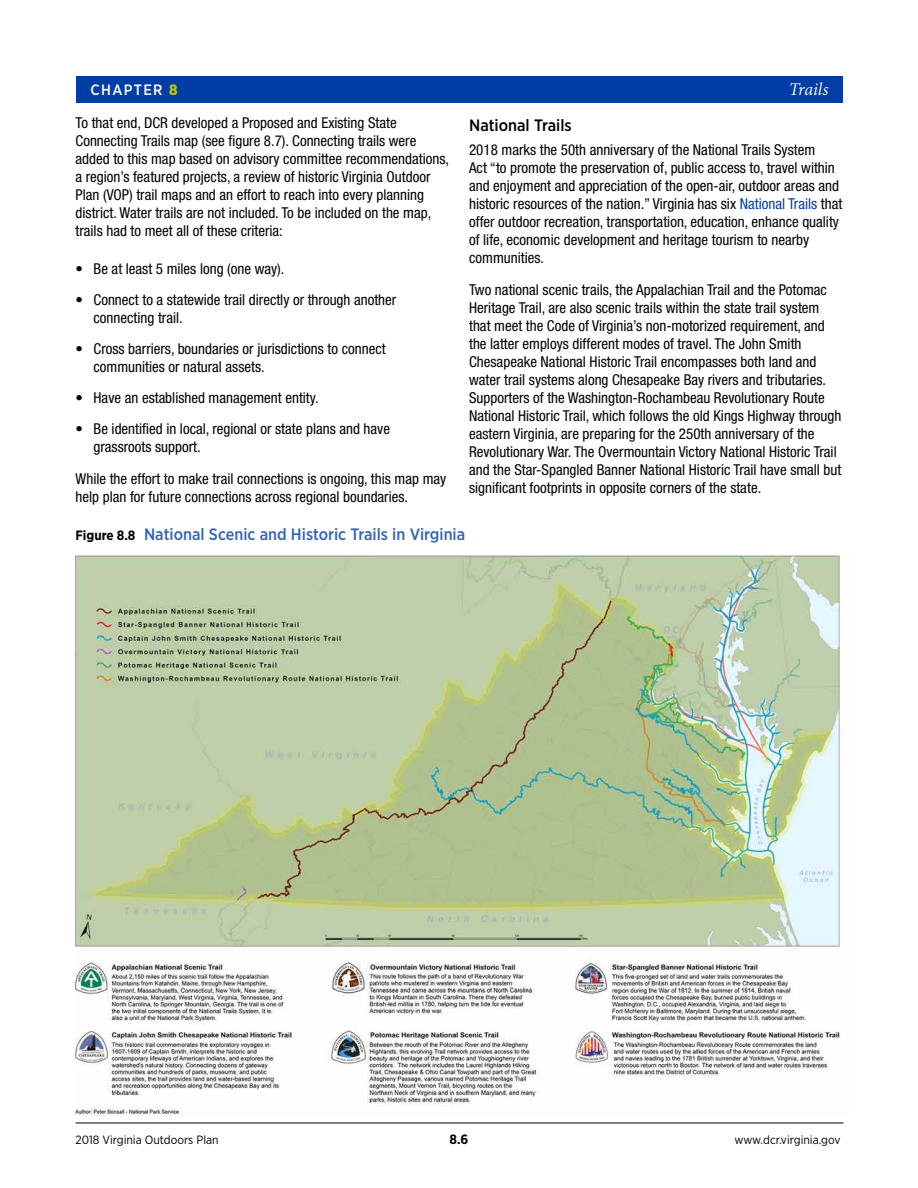
<style>
.page{position:relative;width:918px;height:1188px;background:#fff}
.page>*{position:absolute;margin:0;border:0;box-sizing:border-box;transform-origin:0 0}
.Pg_Header_text{font:italic 18px "Minion Pro";letter-spacing:-.015em;color:#f8f5e6}
.Table_Figure_header{font:500 16.5px "Gotham Narrow";color:#3364b8}
.H2_Paragraph_subhead{font:500 16.5px "Gotham Narrow";color:#000}
.Body{font:condensed 15px/18px "Helvetica Neue LT Std";color:#000}
.Bullet_numbers{font:condensed 15px/18px "Helvetica Neue LT Std";color:#000}
.Bullet_numbers_last{font:condensed 15px/18px "Helvetica Neue LT Std";color:#000}
.Pg_Header_text-2{font:500 15px "Gotham Narrow";letter-spacing:.09em;color:#fff}
.t1{font:700 13.5px "Gotham Narrow";color:#000}
.t2{font:12px "Gotham Narrow";color:#000}
.t3{font:700 12px "Gotham Narrow";color:#000}
.s1{font-weight:900;color:#bcc31a}
.s2{color:#003da6}
.s3{font-weight:700;font-size:13.5px;color:#000}
</style>
<div class="page">
<hr style="left:76px;top:1123px;width:767px;height:1px;background:#000">
<div style="left:76px;top:76px;width:766px;height:27px;background:#003da6"></div>
<img style="left:76px;top:555px;width:764px;height:560px">
<p class="Pg_Header_text-2" style="left:91px;top:80px;width:89px">CHAPTER <span class="s1">8</span></p>
<p class="Pg_Header_text" style="left:789px;top:76px;width:41px">Trails</p>
<p class="Body" style="left:76px;top:114px;width:375px">To that end, DCR developed a Proposed and Existing State Connecting Trails map (see figure 8.7). Connecting trails were added to this map based on advisory committee recommendations, a region’s featured projects, a review of historic Virginia Outdoor Plan (VOP) trail maps and an effort to reach into every planning district. Water trails are not included. To be included on the map, trails had to meet all of these criteria:</p>
<p class="Bullet_numbers" style="left:76px;top:260px;width:210px">• Be at least 5 miles long (one way).</p>
<p class="Bullet_numbers" style="left:94px;top:291px;width:304px;text-indent:-18px">• Connect to a statewide trail directly or through another connecting trail.</p>
<p class="Bullet_numbers" style="left:94px;top:340px;width:294px;text-indent:-18px">• Cross barriers, boundaries or jurisdictions to connect communities or natural assets.</p>
<p class="Bullet_numbers" style="left:76px;top:389px;width:245px">• Have an established management entity.</p>
<p class="Bullet_numbers_last" style="left:94px;top:420px;width:298px;text-indent:-18px">• Be identified in local, regional or state plans and have grassroots support.</p>
<p class="Body" style="left:76px;top:469px;width:372px">While the effort to make trail connections is ongoing, this map may help plan for future connections across regional boundaries.</p>
<p class="H2_Paragraph_subhead" style="left:469px;top:114px;width:104px">National Trails</p>
<p class="Body" style="left:469px;top:141px;width:375px">2018 marks the 50th anniversary of the National Trails System<br>Act “to promote the preservation of, public access to, travel within and enjoyment and appreciation of the open-air, outdoor areas and historic resources of the nation.” Virginia has six <span class="s2">National Trails</span> that offer outdoor recreation, transportation, education, enhance quality of life, economic development and heritage tourism to nearby communities.</p>
<p class="Body" style="left:469px;top:281px;width:374px">Two national scenic trails, the Appalachian Trail and the Potomac Heritage Trail, are also scenic trails within the state trail system that meet the Code of Virginia’s non-motorized requirement, and the latter employs different modes of travel. The John Smith Chesapeake National Historic Trail encompasses both land and water trail systems along Chesapeake Bay rivers and tributaries.<br>Supporters of the Washington-Rochambeau Revolutionary Route National Historic Trail, which follows the old Kings Highway through eastern Virginia, are preparing for the 250th anniversary of the Revolutionary War. The Overmountain Victory National Historic Trail and the Star-Spangled Banner National Historic Trail have small but significant footprints in opposite corners of the state.</p>
<p class="Table_Figure_header" style="left:75px;top:523px;width:391px"><span class="s3">Figure 8.8</span> National Scenic and Historic Trails in Virginia</p>
<p class="t2" style="left:76px;top:1132px;width:145px">2018 Virginia Outdoors Plan</p>
<p class="t1" style="left:449px;top:1130px;width:21px">8.6</p>
<p class="t3" style="left:456px;top:1132px;width:9px">6</p>
<p class="t2" style="left:735px;top:1132px;width:108px">www.dcr.virginia.gov</p>
</div>
